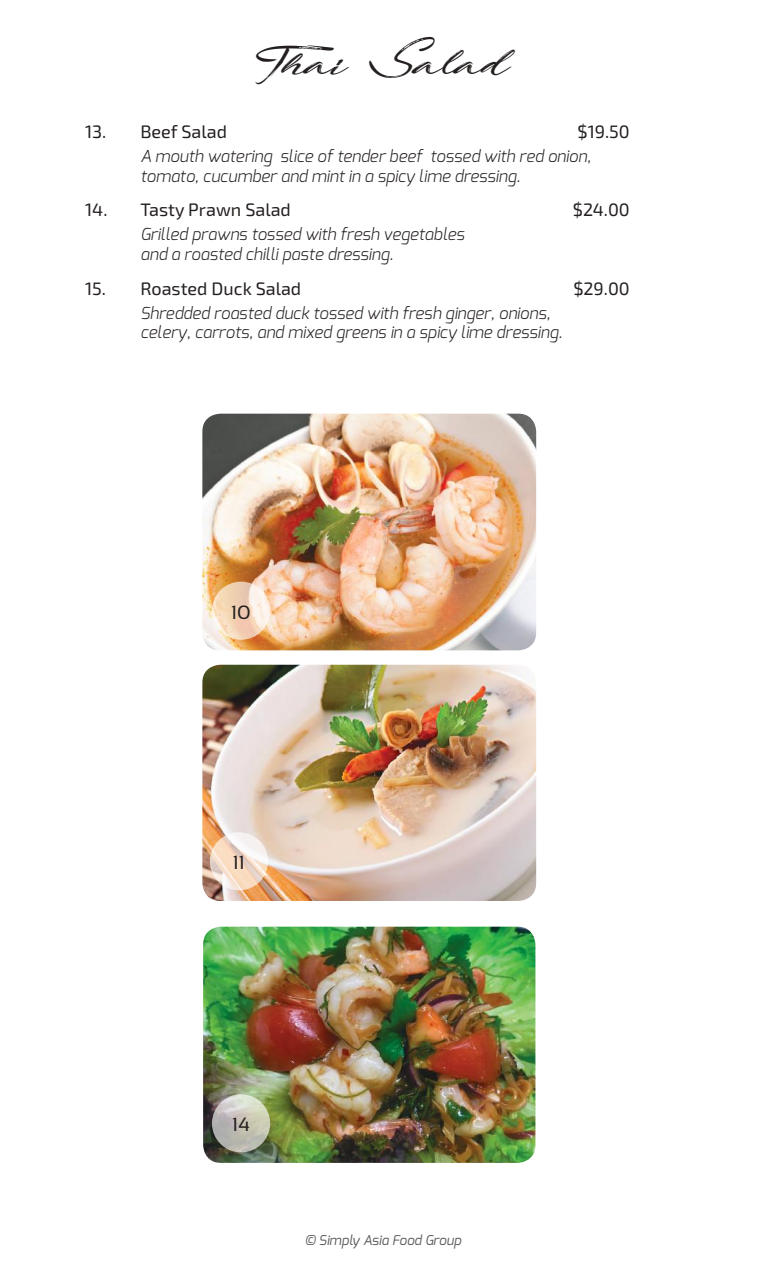
<style>
.page{position:relative;width:766px;height:1263px;background:#fff}
.page>*{position:absolute;margin:0;border:0;box-sizing:border-box;transform-origin:0 0}
.t1{font:42px "Fortunates December";color:#241f1f}
.t2{font:19.2px "Sansation";color:#241f1f}
.t3{font:18px "Exo 2";color:#241f1f}
.t4{font:italic 300 16.5px/19.8px "Exo";color:#241f1f}
.t5{font:italic 13.5px "Exo";color:#5a5758}
</style>
<div class="page">
<img style="left:202px;top:665px;width:334px;height:236px">
<img style="left:202px;top:414px;width:334px;height:236px">
<svg style="left:212px;top:582px;width:58px;height:58px;background:#f4dac2"></svg>
<svg style="left:210px;top:832px;width:58px;height:58px"></svg>
<img style="left:203px;top:927px;width:332px;height:236px">
<svg style="left:212px;top:1094px;width:58px;height:58px;background:#c5c4b9"></svg>
<h1 class="t1" style="left:255px;top:35px;width:256px">Thai Salad</h1>
<p class="t3" style="left:85px;top:121px;width:143px">13. Beef Salad</p>
<p class="t3" style="left:577px;top:121px;width:54px">$19.50</p>
<p class="t4" style="left:140px;top:146px;width:452px">A mouth watering slice of tender beef tossed with red onion, tomato, cucumber and mint in a spicy lime dressing.</p>
<p class="t3" style="left:85px;top:200px;width:207px">14. Tasty Prawn Salad</p>
<p class="t3" style="left:572px;top:200px;width:58px">$24.00</p>
<p class="t4" style="left:140px;top:224px;width:325px">Grilled prawns tossed with fresh vegetables and a roasted chilli paste dressing.</p>
<p class="t3" style="left:85px;top:278px;width:217px">15. Roasted Duck Salad</p>
<p class="t3" style="left:573px;top:278px;width:58px">$29.00</p>
<p class="t4" style="left:140px;top:303px;width:423px">Shredded roasted duck tossed with fresh ginger, onions, celery, carrots, and mixed greens in a spicy lime dressing.</p>
<p class="t2" style="left:231px;top:601px;width:21px">10</p>
<p class="t2" style="left:233px;top:852px;width:14px">11</p>
<p class="t2" style="left:232px;top:1114px;width:19px">14</p>
<p class="t5" style="left:304px;top:1231px;width:158px">© Simply Asia Food Group</p>
</div>
